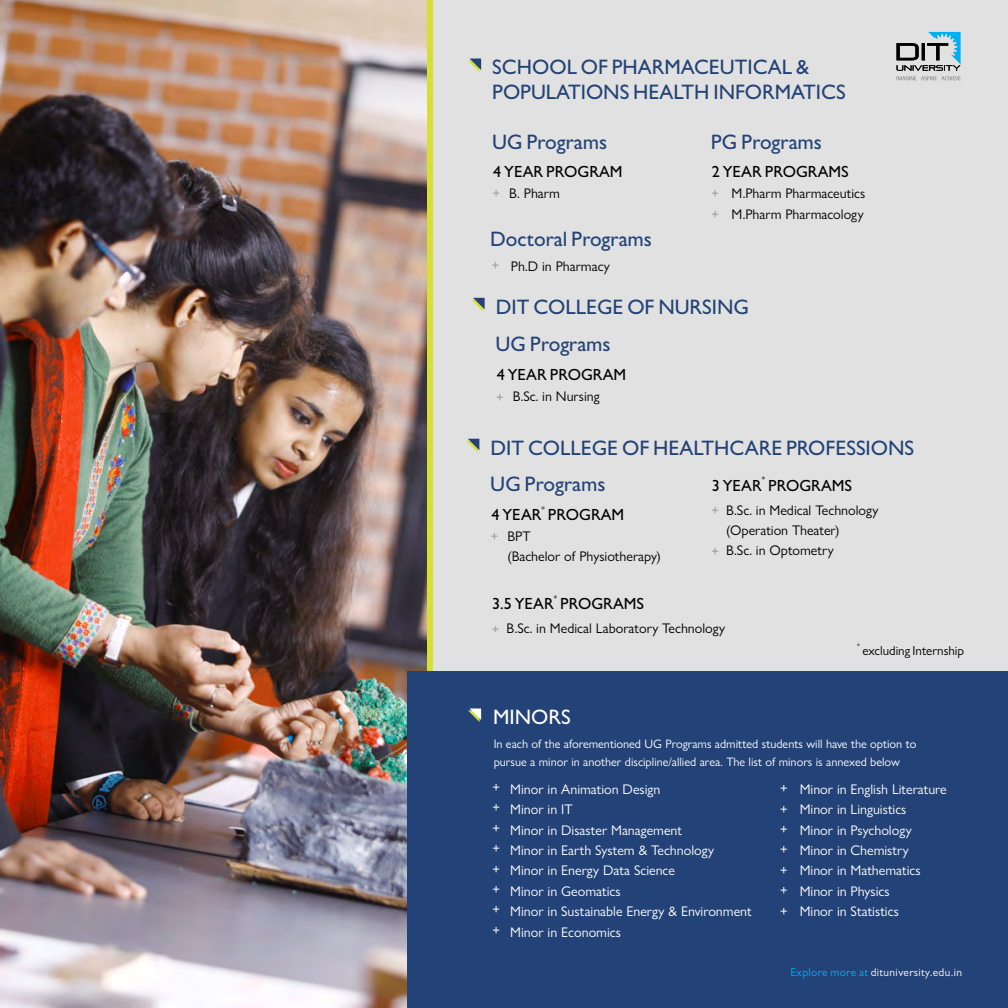
<style>
.page{position:relative;width:1008px;height:1008px;background:#e0e1e0}
.page>*{position:absolute;margin:0;border:0;box-sizing:border-box;transform-origin:0 0}
.t1{font:500 21px/25px "Gill Sans MT Pro";color:#234277}
.t2{font:500 21px "Gill Sans Nova";color:#234277}
.t3{font:500 21px "Gill Sans MT Pro";color:#fefefe}
.t4{font:500 16.1px "Gill Sans Nova";color:#000}
.t5{font:14px/20.3px "Gill Sans Nova";color:#fefefe}
.t6{font:14px/20.3px "Gill Sans Nova";color:#000}
.t7{font:14px/20.3px "Gill Sans Nova";color:#96989a}
.t8{font:12.95px "Gill Sans Nova";color:#000}
.t9{font:12.25px/17.8px "Gill Sans Nova";color:#fefefe}
.t10{font:11.38px "Gill Sans MT Pro";letter-spacing:.03em;color:#fefefe}
.t11{font:500 8.05px "Gill Sans Nova";color:#000}
.t12{font:500 6.48px "Gill Sans Nova";color:#000}
.s1{color:#00afef}
</style>
<div class="page">
<img style="left:0;top:0;width:427px;height:1008px">
<div style="left:427px;top:0;width:6px;height:1008px;background:#d7df36"></div>
<svg style="left:468px;top:59px;width:13px;height:13px"></svg>
<svg style="left:466px;top:439px;width:13px;height:13px"></svg>
<svg style="left:471px;top:298px;width:14px;height:13px"></svg>
<div style="left:407px;top:671px;width:601px;height:337px;background:#234277"></div>
<svg style="left:468px;top:708px;width:13px;height:14px"></svg>
<svg style="left:897px;top:32px;width:64px;height:48px"></svg>
<h1 class="t1" style="left:492px;top:58px;width:355px">SCHOOL OF PHARMACEUTICAL &amp;<br>POPULATIONS HEALTH INFORMATICS</h1>
<h1 class="t2" style="left:492px;top:134px;width:117px">UG Programs</h1>
<p class="t4" style="left:493px;top:165px;width:131px">4 YEAR PROGRAM</p>
<p class="t7" style="left:493px;top:185px;width:9px">+</p>
<p class="t6" style="left:509px;top:185px;width:52px">B. Pharm</p>
<h1 class="t2" style="left:490px;top:231px;width:163px">Doctoral Programs</h1>
<p class="t7" style="left:492px;top:256px;width:9px">+</p>
<p class="t6" style="left:511px;top:258px;width:101px">Ph.D in Pharmacy</p>
<h1 class="t2" style="left:711px;top:134px;width:113px">PG Programs</h1>
<p class="t4" style="left:712px;top:166px;width:139px">2 YEAR PROGRAMS</p>
<p class="t7" style="left:711px;top:185px;width:9px">+ +</p>
<p class="t6" style="left:732px;top:185px;width:135px">M.Pharm Pharmaceutics<br>M.Pharm Pharmacology</p>
<h1 class="t1" style="left:496px;top:297px;width:255px">DIT COLLEGE OF NURSING</h1>
<h1 class="t2" style="left:496px;top:336px;width:117px">UG Programs</h1>
<p class="t4" style="left:497px;top:368px;width:131px">4 YEAR PROGRAM</p>
<p class="t7" style="left:496px;top:389px;width:9px">+</p>
<p class="t6" style="left:513px;top:387px;width:88px">B.Sc. in Nursing</p>
<h1 class="t1" style="left:491px;top:438px;width:425px">DIT COLLEGE OF HEALTHCARE PROFESSIONS</h1>
<h1 class="t2" style="left:490px;top:476px;width:117px">UG Programs</h1>
<p class="t11" style="left:542px;top:506px;width:5px">*</p>
<p class="t4" style="left:491px;top:508px;width:134px">4 YEAR PROGRAM</p>
<p class="t7" style="left:491px;top:527px;width:9px">+</p>
<p class="t6" style="left:507px;top:527px;width:155px">BPT<br>(Bachelor of Physiotherapy)</p>
<p class="t11" style="left:554px;top:595px;width:5px">*</p>
<p class="t4" style="left:492px;top:597px;width:154px">3.5 YEAR PROGRAMS</p>
<p class="t11" style="left:762px;top:477px;width:5px">*</p>
<p class="t4" style="left:712px;top:479px;width:142px">3 YEAR PROGRAMS</p>
<p class="t7" style="left:711px;top:502px;width:9px">+</p>
<p class="t7" style="left:711px;top:543px;width:9px">+</p>
<p class="t6" style="left:726px;top:501px;width:154px">B.Sc. in Medical Technology (Operation Theater)<br>B.Sc. in Optometry</p>
<p class="t7" style="left:492px;top:620px;width:9px">+</p>
<p class="t6" style="left:507px;top:619px;width:220px">B.Sc. in Medical Laboratory Technology</p>
<h1 class="t3" style="left:493px;top:710px;width:79px">MINORS</h1>
<p class="t12" style="left:857px;top:644px;width:4px">*</p>
<p class="t8" style="left:862px;top:645px;width:103px">excluding Internship</p>
<p class="t9" style="left:494px;top:736px;width:424px">In each of the aforementioned UG Programs admitted students will have the option to pursue a minor in another discipline/allied area. The list of minors is annexed below</p>
<p class="t5" style="left:493px;top:779px;width:9px;text-align:justify">+ + + + + + + +</p>
<p class="t5" style="left:780px;top:780px;width:9px;text-align:justify">+ + + + + + +</p>
<p class="t5" style="left:800px;top:781px;width:149px">Minor in English Literature<br>Minor in Linguistics<br>Minor in Psychology<br>Minor in Chemistry<br>Minor in Mathematics<br>Minor in Physics<br>Minor in Statistics</p>
<p class="t10" style="left:791px;top:968px;width:173px"><span class="s1">Explore more at</span> dituniversity.edu.in</p>
<p class="t5" style="left:510px;top:781px;width:243px">Minor in Animation Design<br>Minor in IT<br>Minor in Disaster Management<br>Minor in Earth System &amp; Technology<br>Minor in Energy Data Science<br>Minor in Geomatics<br>Minor in Sustainable Energy &amp; Environment<br>Minor in Economics</p>
</div>
